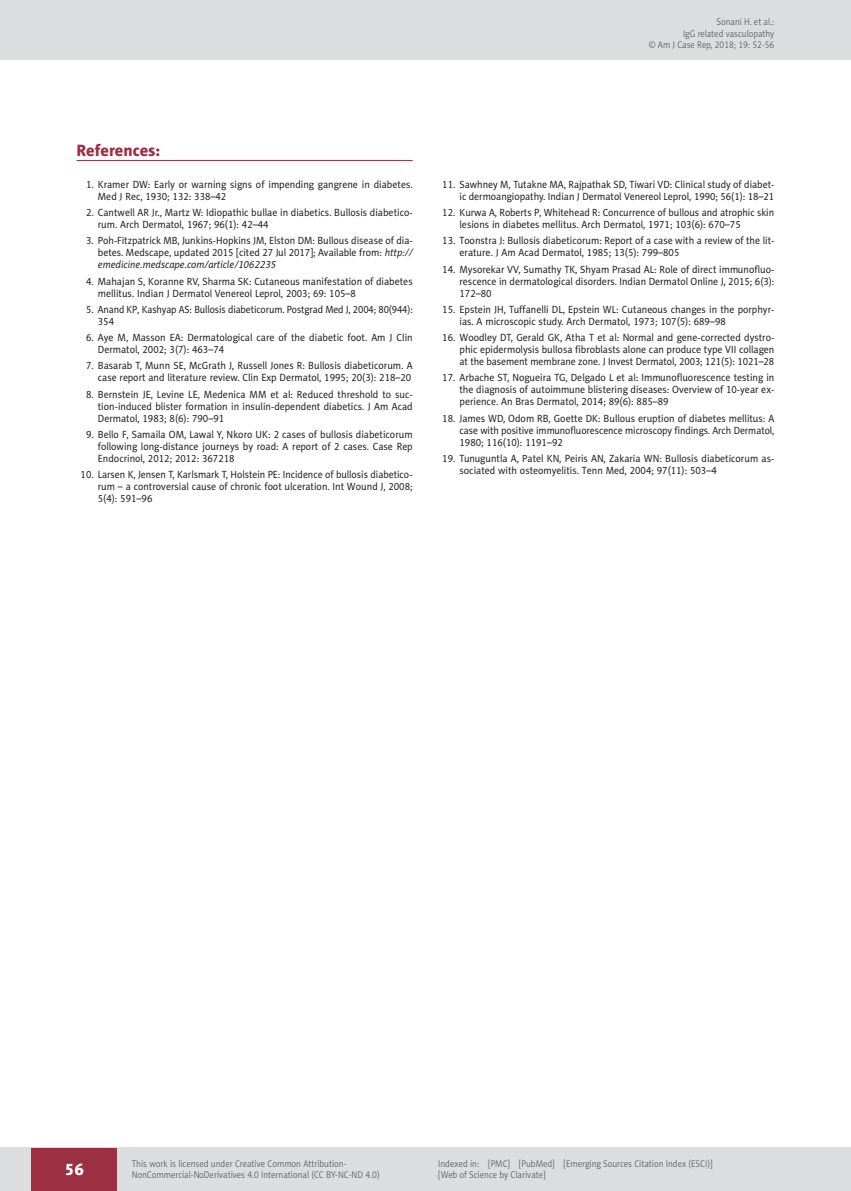
<style>
.page{position:relative;width:851px;height:1191px;background:#fff}
.page>*{position:absolute;margin:0;border:0;box-sizing:border-box;transform-origin:0 0}
.AJCR_Referencje_Tytu{font:16.5px "Naomi Sans EFN Heavy";color:#9d2f42}
.t1{font:16.5px "Naomi Sans EFN Heavy";color:#fff}
.AJCR_Referencje_punk{font:10.5px/12px "Naomi Sans EFN";color:#231f20;scale:.95 1}
.AJCR_Referencje_punk-2{font:10.5px/12px "Naomi Sans EFN";color:#231f20;text-align:justify;scale:.94 1}
.AJCR_Referencje_punk-3{font:10.5px/12px "Naomi Sans EFN";color:#231f20;scale:.93 1}
.t2{font:9.75px/11.2px "Naomi Sans EFN Light";color:#57585a;scale:.9 1}
.s1{font-style:italic}
</style>
<div class="page">
<hr style="left:77px;top:160px;width:335px;height:1px;background:#9d2f42">
<div style="left:0;top:1148px;width:850px;height:43px;background:#dcdddf"></div>
<div style="left:32px;top:1147px;width:85px;height:43px;background:#9d2f42"></div>
<div style="left:0;top:0;width:850px;height:60px;background:#dcdddf"></div>
<p class="t2" style="left:648px;top:16px;width:141px;text-align:right">Sonani H. et al.:<br>IgG related vasculopathy<br>© Am J Case Rep, 2018; 19: 52-56</p>
<p class="AJCR_Referencje_Tytu" style="left:77px;top:140px;width:85px">References:</p>
<p class="AJCR_Referencje_punk" style="left:98px;top:178px;width:333px;text-indent:-12px">1. Kramer DW: Early or warning signs of impending gangrene in diabetes.<br>Med J Rec, 1930; 132: 338–42</p>
<p class="AJCR_Referencje_punk" style="left:98px;top:207px;width:333px;text-indent:-12px">2. Cantwell AR Jr., Martz W: Idiopathic bullae in diabetics. Bullosis diabetico&shy;rum. Arch Dermatol, 1967; 96(1): 42–44</p>
<p class="AJCR_Referencje_punk-2" style="left:98px;top:235px;width:336px;text-indent:-12px">3. Poh-Fitzpatrick MB, Junkins-Hopkins JM, Elston DM: Bullous disease of dia&shy;betes. Medscape, updated 2015 [cited 27 Jul 2017]; Available from: <span class="s1">http:// emedicine.medscape.com/article/1062235</span></p>
<p class="AJCR_Referencje_punk" style="left:98px;top:275px;width:333px;text-indent:-12px">4. Mahajan S, Koranne RV, Sharma SK: Cutaneous manifestation of diabetes mellitus. Indian J Dermatol Venereol Leprol, 2003; 69: 105–8</p>
<p class="AJCR_Referencje_punk-3" style="left:98px;top:303px;width:340px;text-indent:-12px">5. Anand KP, Kashyap AS: Bullosis diabeticorum. Postgrad Med J, 2004; 80(944):<br>354</p>
<p class="AJCR_Referencje_punk" style="left:98px;top:332px;width:333px;text-indent:-12px">6. Aye M, Masson EA: Dermatological care of the diabetic foot. Am J Clin<br>Dermatol, 2002; 3(7): 463–74</p>
<p class="AJCR_Referencje_punk" style="left:86px;top:360px;width:345px;text-align:right">7. Basarab T, Munn SE, McGrath J, Russell Jones R: Bullosis diabeticorum. A case report and literature review. Clin Exp Dermatol, 1995; 20(3): 218–20</p>
<p class="AJCR_Referencje_punk" style="left:98px;top:388px;width:333px;text-align:justify;text-indent:-12px">8. Bernstein JE, Levine LE, Medenica MM et al: Reduced threshold to suc&shy;tion-induced blister formation in insulin-dependent diabetics. J Am Acad Dermatol, 1983; 8(6): 790–91</p>
<p class="AJCR_Referencje_punk" style="left:98px;top:428px;width:333px;text-align:justify;text-indent:-12px">9. Bello F, Samaila OM, Lawal Y, Nkoro UK: 2 cases of bullosis diabeticorum following long-distance journeys by road: A report of 2 cases. Case Rep Endocrinol, 2012; 2012: 367218</p>
<p class="AJCR_Referencje_punk-2" style="left:98px;top:469px;width:336px;text-indent:-17px">10. Larsen K, Jensen T, Karlsmark T, Holstein PE: Incidence of bullosis diabetico&shy;rum – a controversial cause of chronic foot ulceration. Int Wound J, 2008; 5(4): 591–96</p>
<p class="AJCR_Referencje_punk-2" style="left:442px;top:178px;width:355px;text-align:right">11. Sawhney M, Tutakne MA, Rajpathak SD, Tiwari VD: Clinical study of diabet&shy;ic dermoangiopathy. Indian J Dermatol Venereol Leprol, 1990; 56(1): 18–21</p>
<p class="AJCR_Referencje_punk-2" style="left:459px;top:207px;width:336px;text-indent:-17px">12. Kurwa A, Roberts P, Whitehead R: Concurrence of bullous and atrophic skin lesions in diabetes mellitus. Arch Dermatol, 1971; 103(6): 670–75</p>
<p class="AJCR_Referencje_punk" style="left:459px;top:235px;width:333px;text-indent:-17px">13. Toonstra J: Bullosis diabeticorum: Report of a case with a review of the lit&shy;erature. J Am Acad Dermatol, 1985; 13(5): 799–805</p>
<p class="AJCR_Referencje_punk" style="left:459px;top:263px;width:333px;text-align:justify;text-indent:-17px">14. Mysorekar VV, Sumathy TK, Shyam Prasad AL: Role of direct immunofluo&shy;rescence in dermatological disorders. Indian Dermatol Online J, 2015; 6(3):<br>172–80</p>
<p class="AJCR_Referencje_punk" style="left:459px;top:303px;width:333px;text-indent:-17px">15. Epstein JH, Tuffanelli DL, Epstein WL: Cutaneous changes in the porphyr&shy;ias. A microscopic study. Arch Dermatol, 1973; 107(5): 689–98</p>
<p class="AJCR_Referencje_punk" style="left:459px;top:332px;width:333px;text-align:justify;text-indent:-17px">16. Woodley DT, Gerald GK, Atha T et al: Normal and gene-corrected dystro&shy;phic epidermolysis bullosa fibroblasts alone can produce type VII collagen at the basement membrane zone. J Invest Dermatol, 2003; 121(5): 1021–28</p>
<p class="AJCR_Referencje_punk" style="left:459px;top:372px;width:333px;text-align:justify;text-indent:-17px">17. Arbache ST, Nogueira TG, Delgado L et al: Immunofluorescence testing in the diagnosis of autoimmune blistering diseases: Overview of 10-year ex&shy;perience. An Bras Dermatol, 2014; 89(6): 885–89</p>
<p class="AJCR_Referencje_punk" style="left:459px;top:412px;width:333px;text-align:justify;text-indent:-17px">18. James WD, Odom RB, Goette DK: Bullous eruption of diabetes mellitus: A case with positive immunofluorescence microscopy findings. Arch Dermatol, 1980; 116(10): 1191–92</p>
<p class="AJCR_Referencje_punk" style="left:459px;top:452px;width:333px;text-indent:-17px">19. Tunuguntla A, Patel KN, Peiris AN, Zakaria WN: Bullosis diabeticorum as&shy;sociated with osteomyelitis. Tenn Med, 2004; 97(11): 503–4</p>
<h1 class="t1" style="left:65px;top:1159px;width:21px">56</h1>
<p class="t2" style="left:132px;top:1158px;width:277px">This work is licensed under Creative Common Attribution-<br>NonCommercial-NoDerivatives 4.0 International (CC BY-NC-ND 4.0)</p>
<p class="t2" style="left:438px;top:1158px;width:306px">Indexed in: [PMC] [PubMed] [Emerging Sources Citation Index (ESCI)] [Web of Science by Clarivate]</p>
</div>
